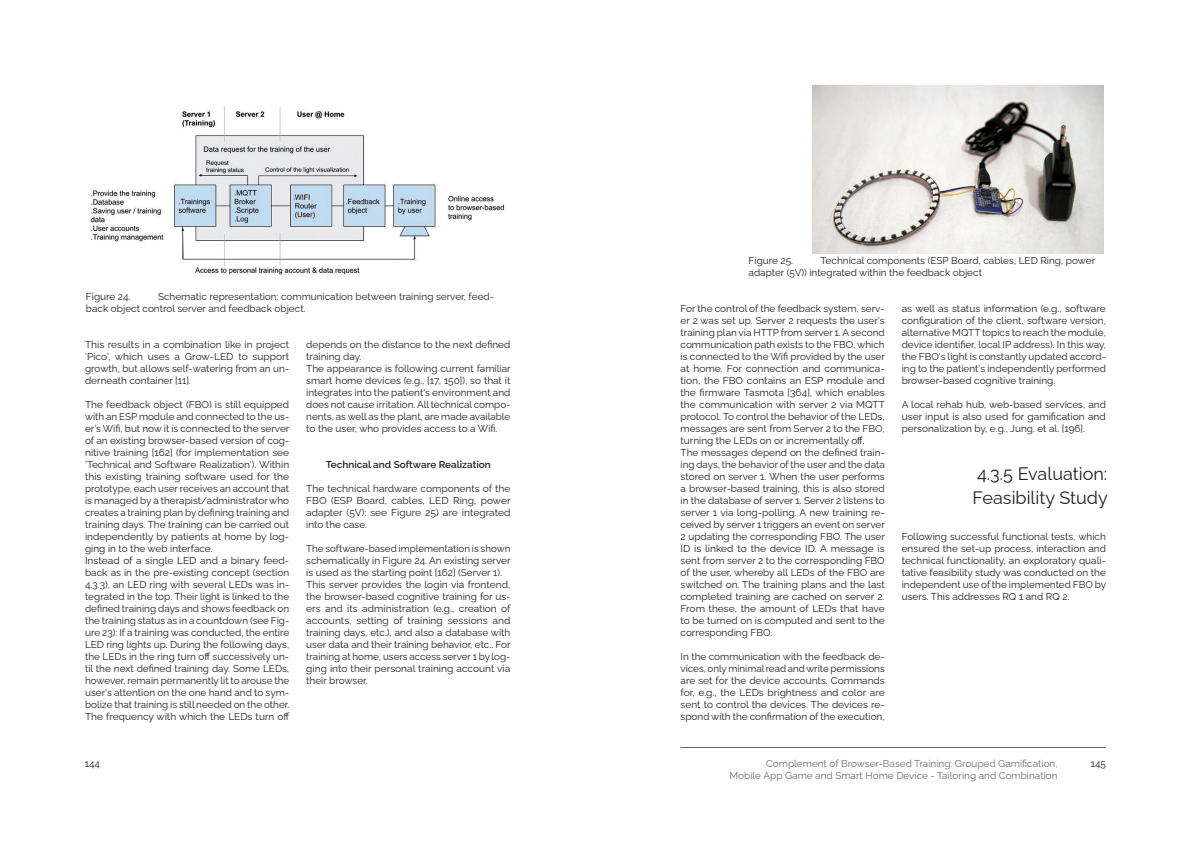
<style>
.page{position:relative;width:1191px;height:842px;background:#fff}
.page>*{position:absolute;margin:0;border:0;box-sizing:border-box;transform-origin:0 0}
.t1{font:18px/24px "Raleway";color:#231f20}
.t2{font:10px/12px "Raleway";color:#231f20}
.t3{font:10px/12px "Raleway";color:#6c6d70;text-align:right}
.t4{font:600 10px "Raleway";color:#231f20}
</style>
<div class="page">
<hr style="left:680px;top:747px;width:426px;height:1px;background:#231f20">
<img style="left:90px;top:106px;width:415px;height:169px">
<img style="left:813px;top:86px;width:290px;height:167px">
<p class="t2" style="left:86px;top:289px;width:409px;text-indent:72px">Schematic representation: communication between training server, feed&shy;back object control server and feedback object.</p>
<p class="t2" style="left:85px;top:337px;width:206px;text-align:justify">This results in a combination like in project ‘Pico‘, which uses a Grow-LED to support growth, but allows self-watering from an un&shy;derneath container [11].</p>
<p class="t2" style="left:85px;top:397px;width:206px">The feedback object (FBO) is still equipped with an ESP module and connected to the us&shy;er‘s Wifi, but now it is connected to the server of an existing browser-based version of cog&shy;nitive training [162] (for implementation see ‘Technical and Software Realization‘). Within this existing training software used for the prototype, each user receives an account that is managed by a therapist/administrator who creates a training plan by defining training and training days. The training can be carried out independently by patients at home by log&shy;ging in to the web interface.<br>Instead of a single LED and a binary feed&shy;back as in the pre-existing concept (section 4.3.3), an LED ring with several LEDs was in&shy;tegrated in the top. Their light is linked to the defined training days and shows feedback on the training status as in a countdown (see Fig&shy;ure 23): If a training was conducted, the entire LED ring lights up. During the following days, the LEDs in the ring turn off successively un&shy;til the next defined training day. Some LEDs, however, remain permanently lit to arouse the user‘s attention on the one hand and to sym&shy;bolize that training is still needed on the other.<br>The frequency with which the LEDs turn off</p>
<p class="t2" style="left:86px;top:289px;width:46px">Figure 24.</p>
<p class="t2" style="left:306px;top:337px;width:206px">depends on the distance to the next defined training day.<br>The appearance is following current familiar smart home devices (e.g., [17, 150]), so that it integrates into the patient‘s environment and does not cause irritation. All technical compo&shy;nents, as well as the plant, are made available to the user, who provides access to a Wifi.</p>
<p class="t4" style="left:326px;top:456px;width:167px">Technical and Software Realization</p>
<p class="t2" style="left:306px;top:481px;width:206px;text-align:justify">The technical hardware components of the FBO (ESP Board, cables, LED Ring, power adapter (5V): see Figure 25) are integrated into the case.</p>
<p class="t2" style="left:306px;top:541px;width:206px">The software-based implementation is shown schematically in Figure 24. An existing server is used as the starting point [162] (Server 1).<br>This server provides the login via frontend, the browser-based cognitive training for us&shy;ers and its administration (e.g., creation of accounts, setting of training sessions and training days, etc.), and also a database with user data and their training behavior, etc.. For training at home, users access server 1 by log&shy;ging into their personal training account via their browser.</p>
<p class="t2" style="left:748px;top:253px;width:348px;text-indent:72px">Technical components (ESP Board, cables, LED Ring, power adapter (5V)) integrated within the feedback object</p>
<p class="t2" style="left:680px;top:301px;width:206px">For the control of the feedback system, serv&shy;er 2 was set up. Server 2 requests the user‘s training plan via HTTP from server 1. A second communication path exists to the FBO, which is connected to the Wifi provided by the user at home. For connection and communica&shy;tion, the FBO contains an ESP module and the firmware Tasmota [364], which enables the communication with server 2 via MQTT protocol. To control the behavior of the LEDs, messages are sent from Server 2 to the FBO, turning the LEDs on or incrementally off.<br>The messages depend on the defined train&shy;ing days, the behavior of the user and the data stored on server 1. When the user performs a browser-based training, this is also stored in the database of server 1. Server 2 listens to server 1 via long-polling. A new training re&shy;ceived by server 1 triggers an event on server 2 updating the corresponding FBO. The user ID is linked to the device ID. A message is sent from server 2 to the corresponding FBO of the user, whereby all LEDs of the FBO are switched on. The training plans and the last completed training are cached on server 2.<br>From these, the amount of LEDs that have to be turned on is computed and sent to the corresponding FBO.</p>
<p class="t2" style="left:680px;top:649px;width:206px;text-align:justify">In the communication with the feedback de&shy;vices, only minimal read and write permissions are set for the device accounts. Commands for, e.g., the LEDs brightness and color are sent to control the devices. The devices re&shy;spond with the confirmation of the execution,</p>
<p class="t2" style="left:748px;top:253px;width:46px">Figure 25.</p>
<p class="t2" style="left:901px;top:301px;width:206px;text-align:justify">as well as status information (e.g., software configuration of the client, software version, alternative MQTT topics to reach the module, device identifier, local IP address). In this way, the FBO‘s light is constantly updated accord&shy;ing to the patient‘s independently performed browser-based cognitive training.</p>
<p class="t2" style="left:901px;top:397px;width:206px;text-align:justify">A local rehab hub, web-based services, and user input is also used for gamification and personalization by, e.g., Jung. et al. [196].</p>
<p class="t1" style="left:972px;top:460px;width:137px">4.3.5 Evaluation:<br>Feasibility Study</p>
<p class="t2" style="left:901px;top:529px;width:206px;text-align:justify">Following successful functional tests, which ensured the set-up process, interaction and technical functionality, an exploratory quali&shy;tative feasibility study was conducted on the independent use of the implemented FBO by users. This addresses RQ 1 and RQ 2.</p>
<p class="t3" style="left:729px;top:756px;width:330px">Complement of Browser-Based Training: Grouped Gamification,<br>Mobile App Game and Smart Home Device - Tailoring and Combination</p>
<p class="t2" style="left:85px;top:757px;width:17px">144</p>
<p class="t2" style="left:1090px;top:757px;width:17px">145</p>
</div>
